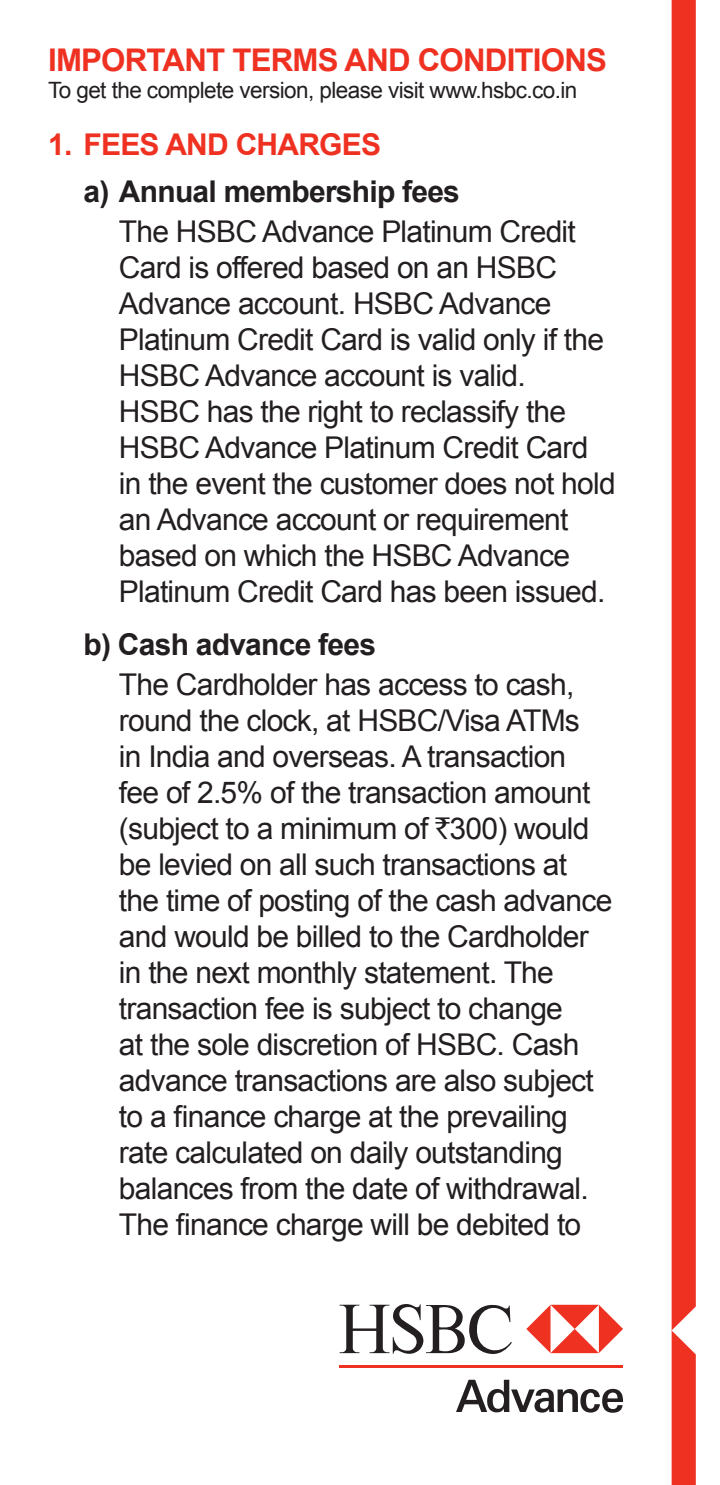
<style>
.page{position:relative;width:720px;height:1485px;background:#fff}
.page>*{position:absolute;margin:0;border:0;box-sizing:border-box;transform-origin:0 0}
.t1{font:700 31.25px "Arial";letter-spacing:-.025em;color:#ef3122}
.t2{font:30px/36px "Arial";letter-spacing:-.025em;color:#231f20}
.t3{font:700 30px "Arial";letter-spacing:-.025em;color:#231f20}
.t4{font:700 30px "Arial";letter-spacing:-.025em;color:#ef3122}
.t5{font:22.5px "Arial";letter-spacing:-.025em;color:#231f20}
.s1{font-family:"Rupee Foradian"}
</style>
<div class="page">
<svg style="left:340px;top:1304px;width:172px;height:50px"></svg>
<svg style="left:526px;top:1305px;width:97px;height:48px"></svg>
<svg style="left:456px;top:1380px;width:167px;height:33px"></svg>
<hr style="left:340px;top:1365px;width:283px;height:3px;background:#ef3122">
<div style="left:672px;top:0;width:24px;height:1485px;background:#ef3122"></div>
<p class="t1" style="left:48px;top:40px;width:560px">IMPORTANT TERMS AND CONDITIONS</p>
<p class="t5" style="left:48px;top:75px;width:531px">To get the complete version, please visit www.hsbc.co.in</p>
<p class="t4" style="left:48px;top:125px;width:335px">1. FEES AND CHARGES</p>
<p class="t3" style="left:84px;top:172px;width:378px">a) Annual membership fees</p>
<p class="t2" style="left:119px;top:213px;width:498px">The HSBC Advance Platinum Credit Card is offered based on an HSBC Advance account. HSBC Advance Platinum Credit Card is valid only if the HSBC Advance account is valid.<br>HSBC has the right to reclassify the HSBC Advance Platinum Credit Card in the event the customer does not hold an Advance account or requirement based on which the HSBC Advance Platinum Credit Card has been issued.</p>
<p class="t3" style="left:84px;top:625px;width:294px">b) Cash advance fees</p>
<p class="t2" style="left:119px;top:667px;width:495px">The Cardholder has access to cash, round the clock, at HSBC/Visa ATMs<br>in India and overseas. A transaction fee of 2.5% of the transaction amount (subject to a minimum of <span class="s1">`</span>300) would be levied on all such transactions at the time of posting of the cash advance and would be billed to the Cardholder in the next monthly statement. The transaction fee is subject to change<br>at the sole discretion of HSBC. Cash advance transactions are also subject to a finance charge at the prevailing rate calculated on daily outstanding balances from the date of withdrawal.<br>The finance charge will be debited to</p>
</div>
